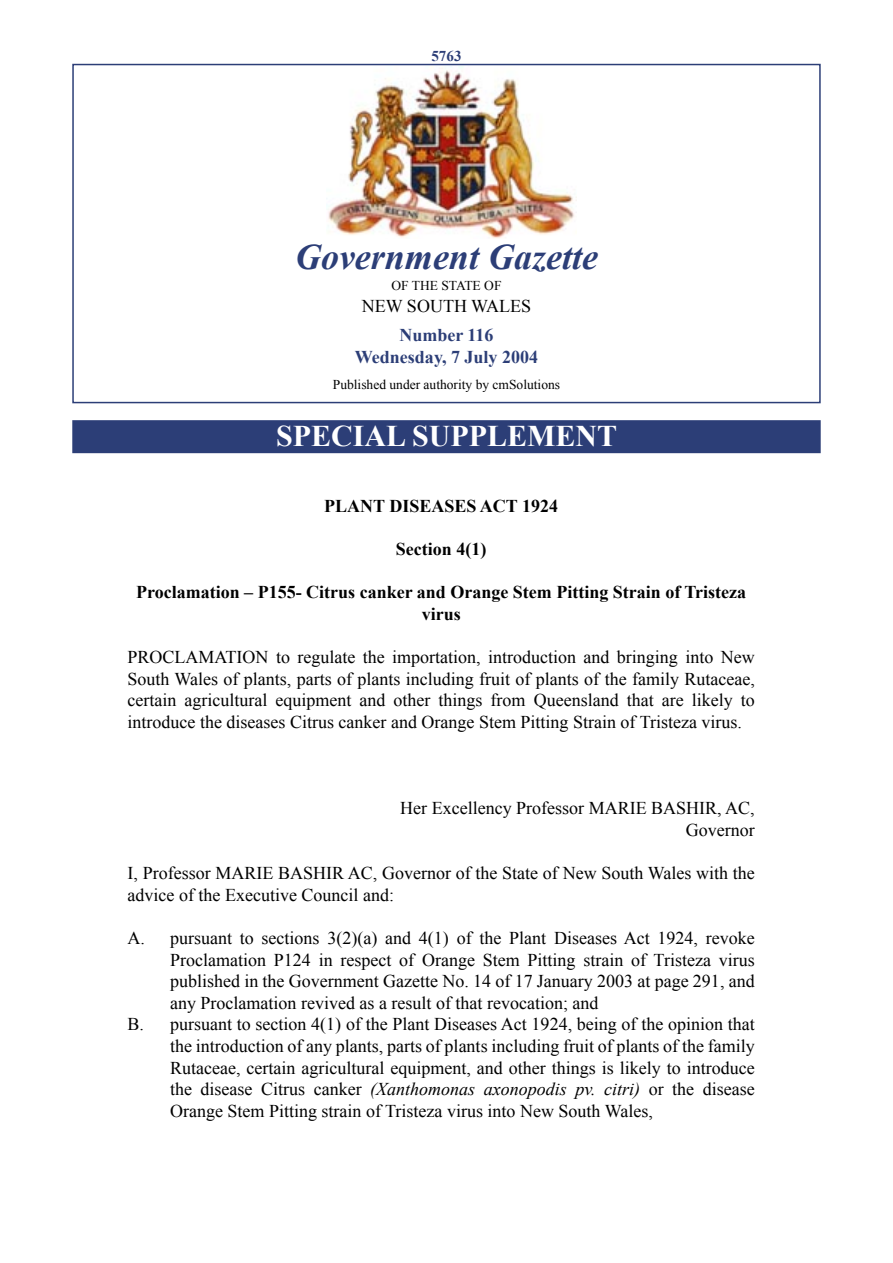
<style>
.page{position:relative;width:893px;height:1263px;background:#fff}
.page>*{position:absolute;margin:0;border:0;box-sizing:border-box;transform-origin:0 0}
.t1{font:italic 700 36px "Times New Roman";color:#2c3e77}
.Reverse_Head{font:700 30px "Times New Roman";color:#fff}
.t2{font:18px/21.6px "Times New Roman";color:#000;text-align:justify}
.t3{font:700 18px/21.6px "Times New Roman";color:#000;text-align:center}
.t4{font:700 18px "Times New Roman";color:#2c3e77}
.t5{font:700 15px "Times New Roman";color:#2c3e77}
.t6{font:13.5px "Times New Roman";color:#000}
.s1{font-style:italic}
</style>
<div class="page">
<img style="left:326px;top:67px;width:248px;height:171px">
<div style="left:72px;top:64px;width:749px;height:339px;border:2px solid #2c3e77"></div>
<div style="left:72px;top:420px;width:749px;height:33px;background:#2c3e77"></div>
<p class="t5" style="left:431px;top:45px;width:31px">5763</p>
<p class="t1" style="left:295px;top:231px;width:304px">Government Gazette</p>
<p class="t6" style="left:391px;top:276px;width:112px">OF THE STATE OF</p>
<p class="t2" style="left:362px;top:294px;width:171px">NEW SOUTH WALES</p>
<p class="t4" style="left:399px;top:323px;width:96px">Number 116</p>
<p class="t4" style="left:355px;top:344px;width:185px">Wednesday, 7 July 2004</p>
<p class="t6" style="left:333px;top:375px;width:229px">Published under authority by cmSolutions</p>
<p class="Reverse_Head" style="left:276px;top:415px;width:342px">SPECIAL SUPPLEMENT</p>
<p class="t3" style="left:324px;top:495px;width:235px">PLANT DISEASES ACT 1924</p>
<p class="t3" style="left:396px;top:538px;width:92px">Section 4(1)</p>
<p class="t3" style="left:136px;top:581px;width:612px">Proclamation – P155- Citrus canker and Orange Stem Pitting Strain of Tristeza virus</p>
<p class="t2" style="left:128px;top:646px;width:629px">PROCLAMATION to regulate the importation, introduction and bringing into New South Wales of plants, parts of plants including fruit of plants of the family Rutaceae, certain agricultural equipment and other things from Queensland that are likely to introduce the diseases Citrus canker and Orange Stem Pitting Strain of Tristeza virus.</p>
<p class="t2" style="left:400px;top:797px;width:356px">Her Excellency Professor MARIE BASHIR, AC,</p>
<p class="t2" style="left:686px;top:819px;width:70px">Governor</p>
<p class="t2" style="left:128px;top:862px;width:629px">I, Professor MARIE BASHIR AC, Governor of the State of New South Wales with the advice of the Executive Council and:</p>
<p class="t2" style="left:170px;top:927px;width:586px;text-indent:-43px">A. pursuant to sections 3(2)(a) and 4(1) of the Plant Diseases Act 1924, revoke Proclamation P124 in respect of Orange Stem Pitting strain of Tristeza virus published in the Government Gazette No. 14 of 17 January 2003 at page 291, and any Proclamation revived as a result of that revocation; and</p>
<p class="t2" style="left:170px;top:1013px;width:586px;text-indent:-43px">B. pursuant to section 4(1) of the Plant Diseases Act 1924, being of the opinion that the introduction of any plants, parts of plants including fruit of plants of the family Rutaceae, certain agricultural equipment, and other things is likely to introduce the disease Citrus canker <span class="s1">(Xanthomonas axonopodis pv. citri)</span> or the disease Orange Stem Pitting strain of Tristeza virus into New South Wales,</p>
</div>
